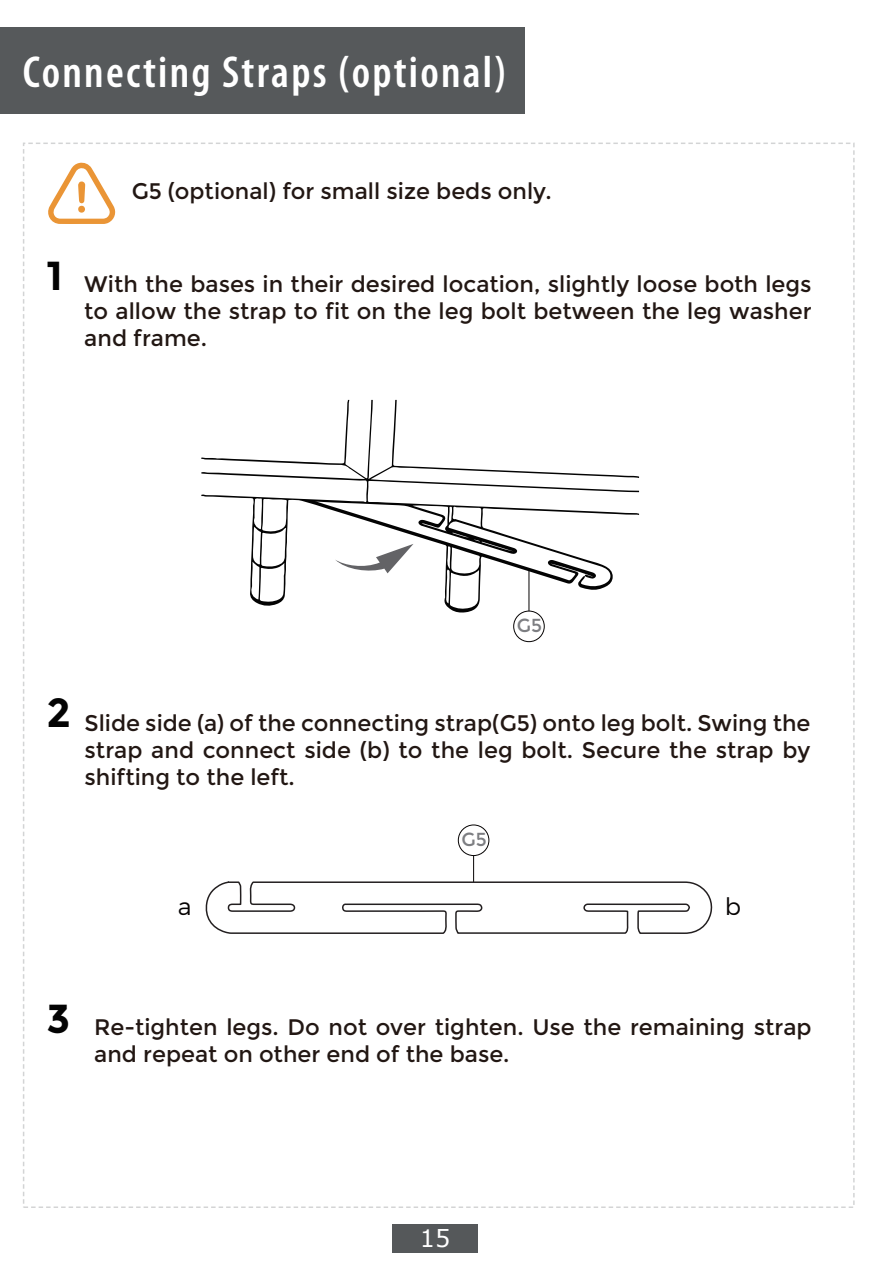
<style>
.page{position:relative;width:893px;height:1263px;background:#fff}
.page>*{position:absolute;margin:0;border:0;box-sizing:border-box;transform-origin:0 0}
.t1{font:600 condensed 45px "Myriad Pro";letter-spacing:.05em;color:#fff}
.t2{font:700 40.5px "Montserrat";color:#030303}
.t3{font:24px "Verdana";color:#fff}
.t4{font:300 24px "Montserrat";color:#060303}
.t5{font:22.5px/27px "Montserrat";color:#221713;text-align:justify}
.t6{font:18.9px "Montserrat";color:#7d7e82}
</style>
<div class="page">
<div style="left:393px;top:1224px;width:85px;height:29px;background:#55585a"></div>
<div style="left:513px;top:611px;width:32px;height:31px;border:1px solid #060303;border-radius:50%"></div>
<div style="left:0;top:28px;width:524px;height:86px;background:#56595b"></div>
<svg style="left:201px;top:400px;width:438px;height:213px"></svg>
<svg style="left:205px;top:824px;width:508px;height:110px"></svg>
<svg style="left:335px;top:544px;width:78px;height:29px"></svg>
<svg style="left:48px;top:162px;width:68px;height:62px"></svg>
<div style="left:78px;top:206px;width:7px;height:7px;background:#ea9536;border-radius:50%"></div>
<h1 class="t1" style="left:23px;top:48px;width:485px">Connecting Straps (optional)</h1>
<h2 class="t2" style="left:46px;top:252px;width:18px">1</h2>
<p class="t5" style="left:132px;top:178px;width:421px">G5 (optional) for small size beds only.</p>
<p class="t5" style="left:84px;top:271px;width:729px">With the bases in their desired location, slightly loose both legs to allow the strap to fit on the leg bolt between the leg washer and frame.</p>
<p class="t6" style="left:517px;top:614px;width:27px">G5</p>
<h2 class="t2" style="left:46px;top:689px;width:26px">2</h2>
<p class="t5" style="left:85px;top:710px;width:727px">Slide side (a) of the connecting strap(G5) onto leg bolt. Swing the strap and connect side (b) to the leg bolt. Secure the strap by shifting to the left.</p>
<p class="t6" style="left:461px;top:828px;width:27px">G5</p>
<p class="t4" style="left:178px;top:892px;width:15px">a</p>
<p class="t4" style="left:725px;top:892px;width:18px">b</p>
<h2 class="t2" style="left:46px;top:994px;width:25px">3</h2>
<p class="t5" style="left:94px;top:1014px;width:719px">Re-tighten legs. Do not over tighten. Use the remaining strap and repeat on other end of the base.</p>
<p class="t3" style="left:420px;top:1222px;width:32px">15</p>
</div>
